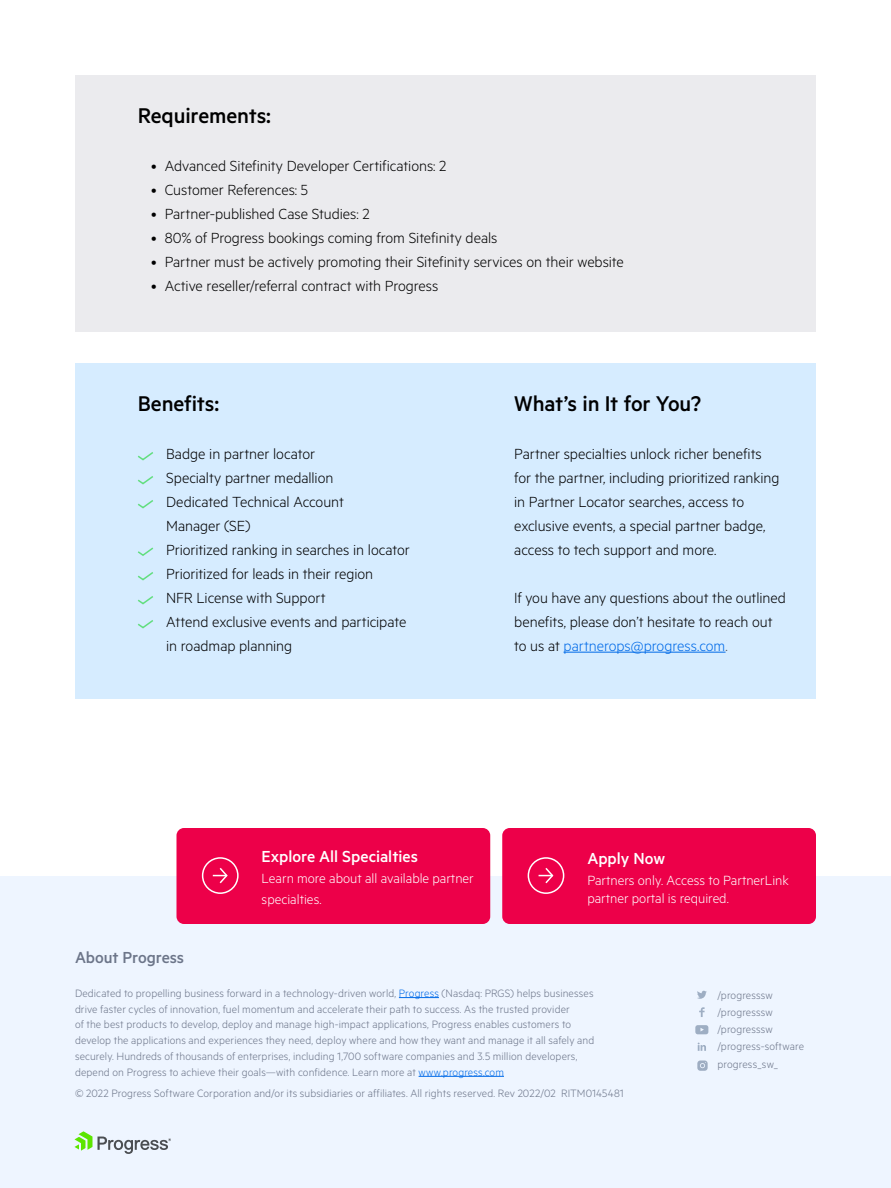
<style>
.page{position:relative;width:891px;height:1188px;background:#fff}
.page>*{position:absolute;margin:0;border:0;box-sizing:border-box;transform-origin:0 0}
.Titles_level_2{font:500 24px "Metric";letter-spacing:-.01em;color:#000}
.Titles_level_3{font:500 24px "Metric";letter-spacing:-.005em;color:#000}
.t1{font:500 18px "Metric";color:#fff}
.t2{font:500 18px "Metric";letter-spacing:-.01em;color:#6c7589}
.Body_1{font:300 16.5px/24px "Metric";letter-spacing:-.005em;color:#000}
.t3{font:300 15px/21px "Metric";color:#fff}
.t4{font:300 12px/15.8px "Metric";letter-spacing:.01em;color:#6c7589}
.s1{color:#006ae8}
.s2{color:#4b4e52}
</style>
<div class="page">
<div style="left:0;top:876px;width:891px;height:312px;background:#eef5ff"></div>
<svg style="left:74px;top:1131px;width:97px;height:23px"></svg>
<hr style="left:399px;top:997px;width:40px;height:1px;background:#006ae8">
<hr style="left:419px;top:1076px;width:85px;height:1px;background:#006ae8">
<svg style="left:699px;top:1007px;width:6px;height:10px"></svg>
<svg style="left:697px;top:991px;width:10px;height:8px"></svg>
<svg style="left:698px;top:1043px;width:8px;height:8px"></svg>
<svg style="left:695px;top:1025px;width:13px;height:9px"></svg>
<svg style="left:697px;top:1060px;width:11px;height:11px"></svg>
<div style="left:177px;top:828px;width:313px;height:96px;background:#ed0049;border-radius:8px"></div>
<div style="left:502px;top:828px;width:314px;height:96px;background:#ed0049;border-radius:8px"></div>
<div style="left:202px;top:857px;width:37px;height:37px;border:2px solid #fff;border-radius:50%"></div>
<svg style="left:213px;top:868px;width:15px;height:16px"></svg>
<div style="left:528px;top:857px;width:36px;height:37px;border:2px solid #fff;border-radius:50%"></div>
<svg style="left:539px;top:868px;width:15px;height:16px"></svg>
<div style="left:75px;top:363px;width:741px;height:336px;background:#d6ecff"></div>
<div style="left:75px;top:75px;width:741px;height:257px;background:#ebebee"></div>
<svg style="left:138px;top:452px;width:15px;height:9px"></svg>
<svg style="left:138px;top:476px;width:15px;height:9px"></svg>
<svg style="left:138px;top:500px;width:15px;height:9px"></svg>
<svg style="left:138px;top:547px;width:16px;height:9px"></svg>
<svg style="left:138px;top:572px;width:15px;height:9px"></svg>
<svg style="left:138px;top:596px;width:15px;height:9px"></svg>
<svg style="left:138px;top:620px;width:15px;height:9px"></svg>
<hr style="left:564px;top:652px;width:162px;height:1px;background:#006ae8">
<p class="Titles_level_2" style="left:138px;top:102px;width:135px">Requirements:</p>
<p class="Body_1" style="left:151px;top:153px;width:297px">• Advanced Sitefinity Developer Certifications: 2</p>
<p class="Body_1" style="left:151px;top:177px;width:158px">• Customer References: 5</p>
<p class="Body_1" style="left:151px;top:201px;width:220px">• Partner-published Case Studies: 2</p>
<p class="Body_1" style="left:151px;top:225px;width:348px">• 80% of Progress bookings coming from Sitefinity deals</p>
<p class="Body_1" style="left:151px;top:249px;width:474px">• Partner must be actively promoting their Sitefinity services on their website</p>
<p class="Body_1" style="left:151px;top:273px;width:289px">• Active reseller/referral contract with Progress</p>
<p class="Titles_level_3" style="left:138px;top:390px;width:83px">Benefits:</p>
<p class="Body_1" style="left:166px;top:441px;width:245px">Badge in partner locator<br>Specialty partner medallion<br>Dedicated Technical Account<br>Manager (SE)<br>Prioritized ranking in searches in locator<br>Prioritized for leads in their region<br>NFR License with Support<br>Attend exclusive events and participate in roadmap planning</p>
<p class="Titles_level_2" style="left:514px;top:390px;width:188px">What’s in It for You?</p>
<p class="Body_1" style="left:514px;top:441px;width:267px">Partner specialties unlock richer benefits for the partner, including prioritized ranking in Partner Locator searches, access to exclusive events, a special partner badge, access to tech support and more.</p>
<p class="Body_1" style="left:514px;top:585px;width:273px">If you have any questions about the outlined benefits, please don’t hesitate to reach out to us at <span class="s1">partnerops@progress.com</span><span class="s2">.</span></p>
<p class="t1" style="left:262px;top:846px;width:158px">Explore All Specialties</p>
<p class="t3" style="left:262px;top:868px;width:214px">Learn more about all available partner specialties.</p>
<p class="t1" style="left:587px;top:848px;width:79px">Apply Now</p>
<p class="t3" style="left:587px;top:871px;width:203px;line-height:18px">Partners only. Access to PartnerLink partner portal is required.</p>
<p class="t2" style="left:75px;top:947px;width:111px">About Progress</p>
<p class="t4" style="left:75px;top:985px;width:521px">Dedicated to propelling business forward in a technology-driven world, <span class="s1">Progress</span> (Nasdaq: PRGS) helps businesses drive faster cycles of innovation, fuel momentum and accelerate their path to success. As the trusted provider<br>of the best products to develop, deploy and manage high-impact applications, Progress enables customers to develop the applications and experiences they need, deploy where and how they want and manage it all safely and securely. Hundreds of thousands of enterprises, including 1,700 software companies and 3.5 million developers, depend on Progress to achieve their goals—with confidence. Learn more at <span class="s1">www.progress.com</span></p>
<p class="t4" style="left:75px;top:1085px;width:550px">© 2022 Progress Software Corporation and/or its subsidiaries or affiliates. All rights reserved. Rev 2022/02 RITM0145481</p>
<p class="t4" style="left:717px;top:986px;width:88px;line-height:17.2px">/progresssw /progresssw /progresssw /progress-software progress_sw_</p>
</div>
